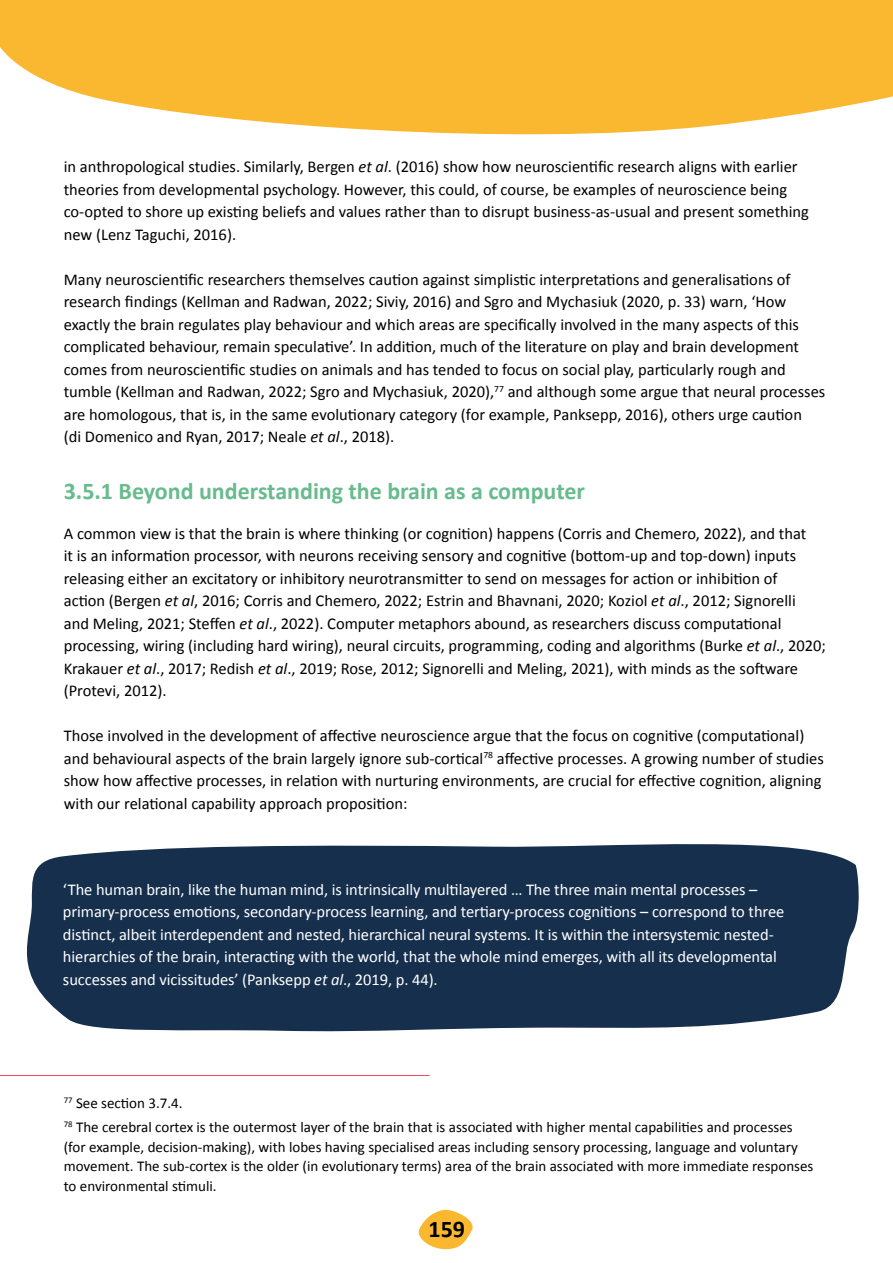
<style>
.page{position:relative;width:893px;height:1263px;background:#fff}
.page>*{position:absolute;margin:0;border:0;box-sizing:border-box;transform-origin:0 0}
.H3_-_subheading_-_green{font:700 24px "Calibri";color:#67bb8d}
.t1{font:700 24px "Calibri";color:#000}
.t2{font:16.5px/22.5px "Calibri";color:#000}
.t3{font:16.5px/22.5px "Calibri";letter-spacing:-.005em;color:#fff}
.Footnote_text{font:15px/19.5px "Calibri";color:#000}
.s1{font-style:italic}
</style>
<div class="page">
<svg style="left:418px;top:1209px;width:55px;height:40px"></svg>
<svg style="left:26px;top:844px;width:833px;height:188px;background:#253d58"></svg>
<hr style="left:0;top:1075px;width:429px;height:1px;background:#ea4b62">
<svg style="left:0;top:0;width:893px;height:135px;background:#fac04a"></svg>
<p class="t2" style="left:64px;top:155px;width:747px">in anthropological studies. Similarly, Bergen <span class="s1">et al</span>. (2016) show how neuroscientific research aligns with earlier theories from developmental psychology. However, this could, of course, be examples of neuroscience being co-opted to shore up existing beliefs and values rather than to disrupt business-as-usual and present something new (Lenz Taguchi, 2016).</p>
<p class="t2" style="left:64px;top:267px;width:763px">Many neuroscientific researchers themselves caution against simplistic interpretations and generalisations of research findings (Kellman and Radwan, 2022; Siviy, 2016) and Sgro and Mychasiuk (2020, p. 33) warn, ‘How exactly the brain regulates play behaviour and which areas are specifically involved in the many aspects of this complicated behaviour, remain speculative’. In addition, much of the literature on play and brain development comes from neuroscientific studies on animals and has tended to focus on social play, particularly rough and tumble (Kellman and Radwan, 2022; Sgro and Mychasiuk, 2020),<sup>77</sup> and although some argue that neural processes are homologous, that is, in the same evolutionary category (for example, Panksepp, 2016), others urge caution</p>
<p class="t2" style="left:64px;top:425px;width:332px">(di Domenico and Ryan, 2017; Neale <span class="s1">et al</span>., 2018).</p>
<p class="H3_-_subheading_-_green" style="left:64px;top:474px;width:523px">3.5.1 Beyond understanding the brain as a computer</p>
<p class="t2" style="left:64px;top:522px;width:764px">A common view is that the brain is where thinking (or cognition) happens (Corris and Chemero, 2022), and that<br>it is an information processor, with neurons receiving sensory and cognitive (bottom-up and top-down) inputs releasing either an excitatory or inhibitory neurotransmitter to send on messages for action or inhibition of<br>action (Bergen <span class="s1">et al</span>, 2016; Corris and Chemero, 2022; Estrin and Bhavnani, 2020; Koziol <span class="s1">et al</span>., 2012; Signorelli<br>and Meling, 2021; Steffen <span class="s1">et al</span>., 2022). Computer metaphors abound, as researchers discuss computational processing, wiring (including hard wiring), neural circuits, programming, coding and algorithms (Burke <span class="s1">et al</span>., 2020; Krakauer <span class="s1">et al</span>., 2017; Redish <span class="s1">et al</span>., 2019; Rose, 2012; Signorelli and Meling, 2021), with minds as the software (Protevi, 2012).</p>
<p class="t2" style="left:64px;top:724px;width:762px">Those involved in the development of affective neuroscience argue that the focus on cognitive (computational) and behavioural aspects of the brain largely ignore sub-cortical<sup>78</sup> affective processes. A growing number of studies show how affective processes, in relation with nurturing environments, are crucial for effective cognition, aligning with our relational capability approach proposition:</p>
<p class="t3" style="left:63px;top:877px;width:723px">‘The human brain, like the human mind, is intrinsically multilayered … The three main mental processes – primary-process emotions, secondary-process learning, and tertiary-process cognitions – correspond to three distinct, albeit interdependent and nested, hierarchical neural systems. It is within the intersystemic nested&shy;hierarchies of the brain, interacting with the world, that the whole mind emerges, with all its developmental successes and vicissitudes’ (Panksepp <span class="s1">et al</span>., 2019, p. 44).</p>
<p class="Footnote_text" style="left:64px;top:1093px;width:120px"><sup>77</sup> See section 3.7.4.</p>
<p class="Footnote_text" style="left:64px;top:1117px;width:751px"><sup>78</sup> The cerebral cortex is the outermost layer of the brain that is associated with higher mental capabilities and processes (for example, decision-making), with lobes having specialised areas including sensory processing, language and voluntary movement. The sub-cortex is the older (in evolutionary terms) area of the brain associated with more immediate responses to environmental stimuli.</p>
<h1 class="t1" style="left:428px;top:1212px;width:38px">159</h1>
</div>
